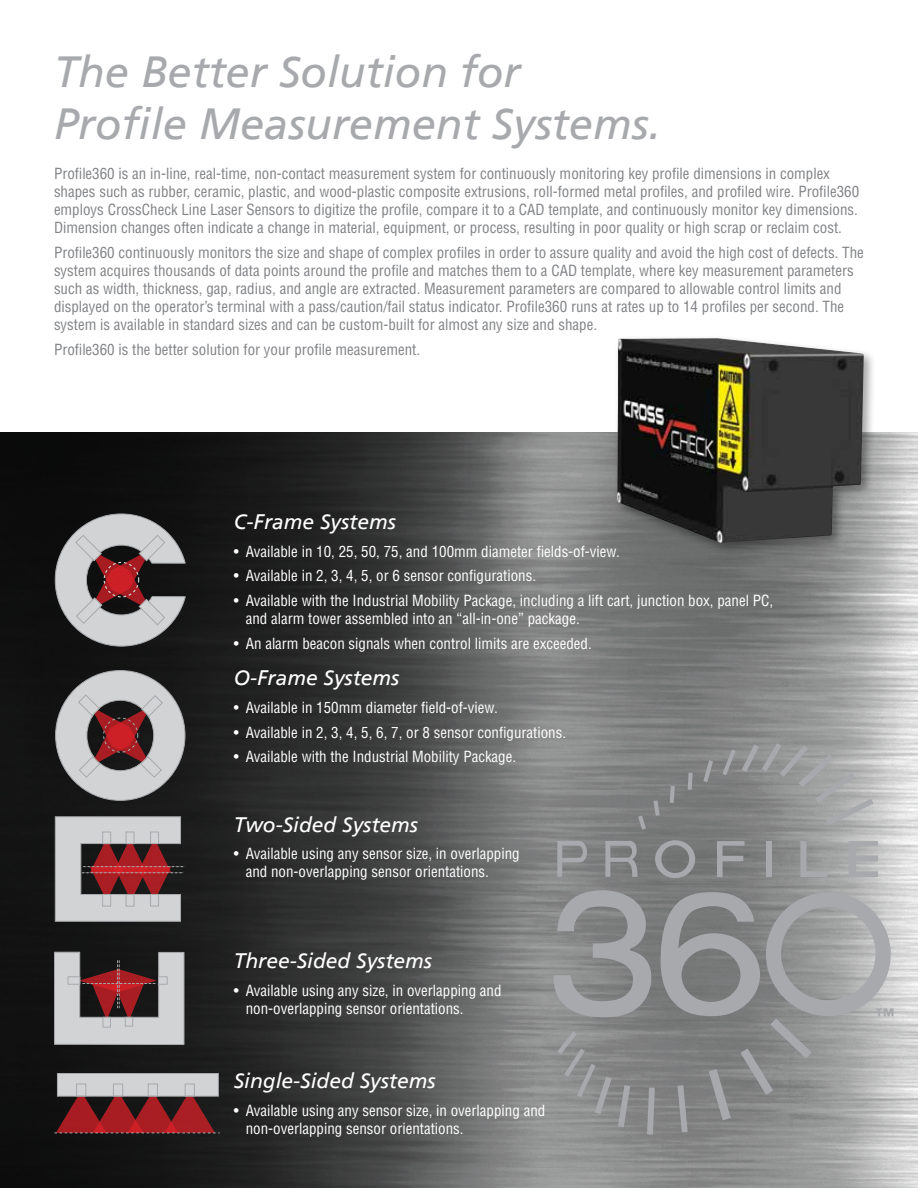
<style>
.page{position:relative;width:918px;height:1188px;background:#fff}
.page>*{position:absolute;margin:0;border:0;box-sizing:border-box;transform-origin:0 0}
.t1{font:italic 500 43.5px/52.2px "AG Foreigner";color:#a7a9ac}
.t2{font:italic 500 21px "AG Foreigner";color:#fff}
.t3{font:700 condensed 19.05px "Helvetica Neue";color:#a7a9ac}
.t4{font:condensed 15px/18px "Helvetica";color:#808285}
.t5{font:condensed 15px/18px "Helvetica";color:#fff}
</style>
<div class="page">
<img style="left:0;top:433px;width:918px;height:755px">
<svg style="left:55px;top:513px;width:131px;height:134px;background:#837778"></svg>
<div style="left:104px;top:562px;width:35px;height:35px;border:1px dashed #d1d3d4;border-radius:50%"></div>
<svg style="left:56px;top:671px;width:129px;height:129px;background:#918486"></svg>
<div style="left:103px;top:718px;width:35px;height:35px;border:1px dashed #a7a9ac;border-radius:50%"></div>
<div style="left:57px;top:1074px;width:161px;height:22px;background:#d1d3d4"></div>
<div style="left:57px;top:1073px;width:162px;height:24px;border:1px solid #a7a9ac"></div>
<div style="left:76px;top:1084px;width:10px;height:12px;border:1px solid #a7a9ac"></div>
<div style="left:113px;top:1084px;width:10px;height:12px;border:1px solid #a7a9ac"></div>
<div style="left:148px;top:1084px;width:10px;height:12px;border:1px solid #a7a9ac"></div>
<div style="left:185px;top:1084px;width:10px;height:12px;border:1px solid #a7a9ac"></div>
<svg style="left:54px;top:1091px;width:166px;height:43px;background:#7e3336"></svg>
<svg style="left:54px;top:952px;width:130px;height:93px;background:#968385"></svg>
<svg style="left:55px;top:816px;width:130px;height:106px;background:#a2898b"></svg>
<div style="left:613px;top:335px;width:263px;height:221px;background:#000;opacity:.35"></div>
<img style="left:617px;top:338px;width:247px;height:205px">
<svg style="left:849px;top:841px;width:29px;height:36px"></svg>
<svg style="left:800px;top:841px;width:27px;height:36px"></svg>
<div style="left:767px;top:841px;width:5px;height:36px;background:#a7a9ac"></div>
<svg style="left:742px;top:743px;width:131px;height:82px;background:#9d9d9e"></svg>
<svg style="left:717px;top:841px;width:28px;height:36px"></svg>
<svg style="left:722px;top:749px;width:14px;height:26px"></svg>
<svg style="left:703px;top:760px;width:10px;height:22px"></svg>
<svg style="left:688px;top:773px;width:5px;height:17px"></svg>
<svg style="left:655px;top:840px;width:40px;height:38px;background:#88898a"></svg>
<svg style="left:670px;top:786px;width:5px;height:17px"></svg>
<svg style="left:653px;top:800px;width:7px;height:16px"></svg>
<svg style="left:638px;top:815px;width:8px;height:15px"></svg>
<svg style="left:605px;top:841px;width:34px;height:36px"></svg>
<svg style="left:557px;top:841px;width:34px;height:36px"></svg>
<svg style="left:554px;top:887px;width:337px;height:248px;background:#939495"></svg>
<h1 class="t1" style="left:54px;top:46px;width:608px">The Better Solution for<br>Profile Measurement Systems.</h1>
<p class="t4" style="left:54px;top:165px;width:807px">Profile360 is an in-line, real-time, non-contact measurement system for continuously monitoring key profile dimensions in complex shapes such as rubber, ceramic, plastic, and wood-plastic composite extrusions, roll-formed metal profiles, and profiled wire. Profile360 employs CrossCheck Line Laser Sensors to digitize the profile, compare it to a CAD template, and continuously monitor key dimensions.<br>Dimension changes often indicate a change in material, equipment, or process, resulting in poor quality or high scrap or reclaim cost.</p>
<p class="t4" style="left:54px;top:244px;width:811px">Profile360 continuously monitors the size and shape of complex profiles in order to assure quality and avoid the high cost of defects. The system acquires thousands of data points around the profile and matches them to a CAD template, where key measurement parameters such as width, thickness, gap, radius, and angle are extracted. Measurement parameters are compared to allowable control limits and displayed on the operator’s terminal with a pass/caution/fail status indicator. Profile360 runs at rates up to 14 profiles per second. The system is available in standard sizes and can be custom-built for almost any size and shape.</p>
<p class="t4" style="left:54px;top:340px;width:368px">Profile360 is the better solution for your profile measurement.</p>
<h2 class="t2" style="left:234px;top:510px;width:164px">C-Frame Systems</h2>
<p class="t5" style="left:234px;top:542px;width:388px">• Available in 10, 25, 50, 75, and 100mm diameter fields-of-view.</p>
<p class="t5" style="left:234px;top:567px;width:304px">• Available in 2, 3, 4, 5, or 6 sensor configurations.</p>
<p class="t5" style="left:246px;top:592px;width:529px;text-indent:-12px">• Available with the Industrial Mobility Package, including a lift cart, junction box, panel PC, and alarm tower assembled into an “all-in-one” package.</p>
<p class="t5" style="left:234px;top:634px;width:360px">• An alarm beacon signals when control limits are exceeded.</p>
<h2 class="t2" style="left:234px;top:666px;width:167px">O-Frame Systems</h2>
<p class="t5" style="left:234px;top:698px;width:266px">• Available in 150mm diameter field-of-view.</p>
<p class="t5" style="left:234px;top:723px;width:334px">• Available in 2, 3, 4, 5, 6, 7, or 8 sensor configurations.</p>
<p class="t5" style="left:234px;top:748px;width:284px">• Available with the Industrial Mobility Package.</p>
<h2 class="t2" style="left:234px;top:812px;width:186px">Two-Sided Systems</h2>
<p class="t5" style="left:246px;top:845px;width:275px;text-indent:-12px">• Available using any sensor size, in overlapping and non-overlapping sensor orientations.</p>
<h2 class="t2" style="left:234px;top:949px;width:200px">Three-Sided Systems</h2>
<p class="t5" style="left:246px;top:981px;width:257px;text-indent:-12px">• Available using any size, in overlapping and non-overlapping sensor orientations.</p>
<h2 class="t2" style="left:234px;top:1069px;width:203px">Single-Sided Systems</h2>
<p class="t5" style="left:246px;top:1101px;width:301px;text-indent:-12px">• Available using any sensor size, in overlapping and non-overlapping sensor orientations.</p>
<p class="t3" style="left:875px;top:1003px;width:20px">™</p>
</div>
